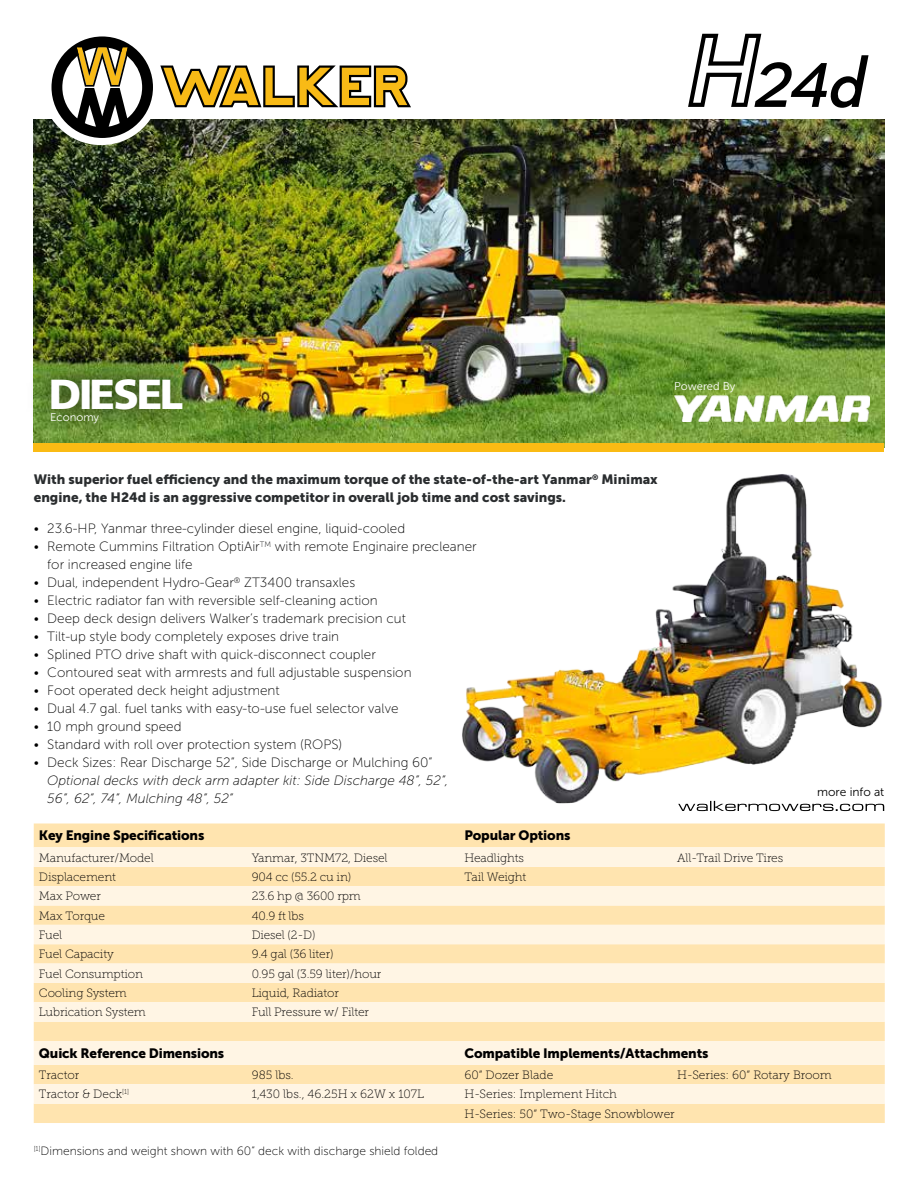
<style>
.page{position:relative;width:918px;height:1188px;background:#fff}
.page>*{position:absolute;margin:0;border:0;box-sizing:border-box;transform-origin:0 0}
.t1{font:900 42px "Frutiger";letter-spacing:-.06em;color:#fff}
.t2{font:13.5px/18px "Museo Sans 100";color:#000}
.t3{font:13.5px/18px "Museo Sans 900";color:#2a2d2f}
.t4{font:13.5px "Museo Sans 900";letter-spacing:-.01em;color:#000}
.t5{font:italic 13.5px/18px "Museo Sans 100";color:#000}
.t6{font:12px/19.4px "Museo Slab 100";letter-spacing:-.01em;color:#000}
.t7{font:12px "Museo Sans 100";color:#000}
.t8{font:12px "Museo Sans 300";letter-spacing:-.005em;color:#000}
.t9{font:11.25px "Museo Sans 300";color:#fff}
</style>
<div class="page">
<img style="left:462px;top:474px;width:420px;height:329px">
<svg style="left:688px;top:34px;width:181px;height:74px"></svg>
<img style="left:34px;top:120px;width:850px;height:323px">
<div style="left:34px;top:824px;width:851px;height:299px;background:#ffe4af"></div>
<svg style="left:34px;top:847px;width:851px;height:257px;background:#ffedcc"></svg>
<div style="left:41px;top:26px;width:120px;height:119px;background:#fff;border-radius:50%"></div>
<svg style="left:49px;top:36px;width:365px;height:101px"></svg>
<div style="left:34px;top:443px;width:850px;height:9px;background:#fabb14"></div>
<img style="left:674px;top:395px;width:196px;height:27px">
<div style="left:26px;top:354px;width:180px;height:91px;background:#000;opacity:.75"></div>
<svg style="left:678px;top:801px;width:206px;height:10px"></svg>
<h1 class="t1" style="left:49px;top:369px;width:136px">DIESEL</h1>
<p class="t9" style="left:50px;top:411px;width:51px">Economy</p>
<p class="t9" style="left:674px;top:380px;width:63px">Powered By</p>
<p class="t3" style="left:34px;top:470px;width:626px">With superior fuel efficiency and the maximum torque of the state-of-the-art Yanmar<sup>®</sup> Minimax engine, the H24d is an aggressive competitor in overall job time and cost savings.</p>
<p class="t2" style="left:34px;top:520px;width:373px">• 23.6-HP, Yanmar three-cylinder diesel engine, liquid-cooled</p>
<p class="t2" style="left:47px;top:538px;width:431px;text-indent:-14px">• Remote Cummins Filtration OptiAir<sup>TM</sup> with remote Enginaire precleaner for increased engine life</p>
<p class="t2" style="left:34px;top:574px;width:323px">• Dual, independent Hydro-Gear<sup>®</sup> ZT3400 transaxles</p>
<p class="t2" style="left:34px;top:592px;width:346px">• Electric radiator fan with reversible self-cleaning action</p>
<p class="t2" style="left:34px;top:610px;width:374px">• Deep deck design delivers Walker’s trademark precision cut</p>
<p class="t2" style="left:34px;top:628px;width:307px">• Tilt-up style body completely exposes drive train</p>
<p class="t2" style="left:34px;top:646px;width:344px">• Splined PTO drive shaft with quick-disconnect coupler</p>
<p class="t2" style="left:34px;top:664px;width:379px">• Contoured seat with armrests and full adjustable suspension</p>
<p class="t2" style="left:34px;top:682px;width:248px">• Foot operated deck height adjustment</p>
<p class="t2" style="left:34px;top:700px;width:366px">• Dual 4.7 gal. fuel tanks with easy-to-use fuel selector valve</p>
<p class="t2" style="left:34px;top:718px;width:149px">• 10 mph ground speed</p>
<p class="t2" style="left:34px;top:736px;width:310px">• Standard with roll over protection system (ROPS)</p>
<p class="t2" style="left:34px;top:754px;width:400px">• Deck Sizes: Rear Discharge 52”, Side Discharge or Mulching 60”</p>
<p class="t5" style="left:47px;top:772px;width:403px">Optional decks with deck arm adapter kit: Side Discharge 48”, 52”,<br>56”, 62”, 74”, Mulching 48”, 52”</p>
<p class="t8" style="left:817px;top:785px;width:69px">more info at</p>
<p class="t4" style="left:39px;top:828px;width:167px">Key Engine Specifications</p>
<p class="t4" style="left:464px;top:828px;width:108px">Popular Options</p>
<p class="t6" style="left:39px;top:848px;width:116px">Manufacturer/Model</p>
<p class="t6" style="left:252px;top:848px;width:137px">Yanmar, 3TNM72, Diesel</p>
<p class="t6" style="left:464px;top:848px;width:61px">Headlights</p>
<p class="t6" style="left:677px;top:848px;width:108px">All-Trail Drive Tires</p>
<p class="t6" style="left:39px;top:867px;width:78px">Displacement</p>
<p class="t6" style="left:252px;top:867px;width:101px">904 cc (55.2 cu in)</p>
<p class="t6" style="left:464px;top:867px;width:63px">Tail Weight</p>
<p class="t6" style="left:39px;top:887px;width:63px">Max Power</p>
<p class="t6" style="left:252px;top:887px;width:111px">23.6 hp @ 3600 rpm</p>
<p class="t6" style="left:39px;top:906px;width:68px">Max Torque</p>
<p class="t6" style="left:252px;top:906px;width:54px">40.9 ft lbs</p>
<p class="t6" style="left:39px;top:925px;width:25px">Fuel</p>
<p class="t6" style="left:252px;top:925px;width:65px">Diesel (2-D)</p>
<p class="t6" style="left:39px;top:945px;width:76px">Fuel Capacity</p>
<p class="t6" style="left:252px;top:945px;width:83px">9.4 gal (36 liter)</p>
<p class="t6" style="left:39px;top:964px;width:106px">Fuel Consumption</p>
<p class="t6" style="left:252px;top:964px;width:131px">0.95 gal (3.59 liter)/hour</p>
<p class="t6" style="left:39px;top:983px;width:89px">Cooling System</p>
<p class="t6" style="left:252px;top:983px;width:89px">Liquid, Radiator</p>
<p class="t6" style="left:39px;top:1003px;width:108px">Lubrication System</p>
<p class="t6" style="left:252px;top:1003px;width:119px">Full Pressure w/ Filter</p>
<p class="t4" style="left:39px;top:1046px;width:187px">Quick Reference Dimensions</p>
<p class="t4" style="left:464px;top:1046px;width:246px">Compatible Implements/Attachments</p>
<p class="t6" style="left:39px;top:1065px;width:42px">Tractor</p>
<p class="t6" style="left:252px;top:1065px;width:44px">985 lbs.</p>
<p class="t6" style="left:464px;top:1065px;width:90px">60” Dozer Blade</p>
<p class="t6" style="left:677px;top:1065px;width:156px">H-Series: 60” Rotary Broom</p>
<p class="t6" style="left:39px;top:1085px;width:92px">Tractor &amp; Deck<sup>[1]</sup></p>
<p class="t6" style="left:252px;top:1085px;width:174px">1,430 lbs., 46.25H x 62W x 107L</p>
<p class="t6" style="left:464px;top:1085px;width:212px">H-Series: Implement Hitch<br>H-Series: 50” Two-Stage Snowblower</p>
<p class="t7" style="left:34px;top:1144px;width:406px"><sup>[1]</sup>Dimensions and weight shown with 60” deck with discharge shield folded</p>
</div>
